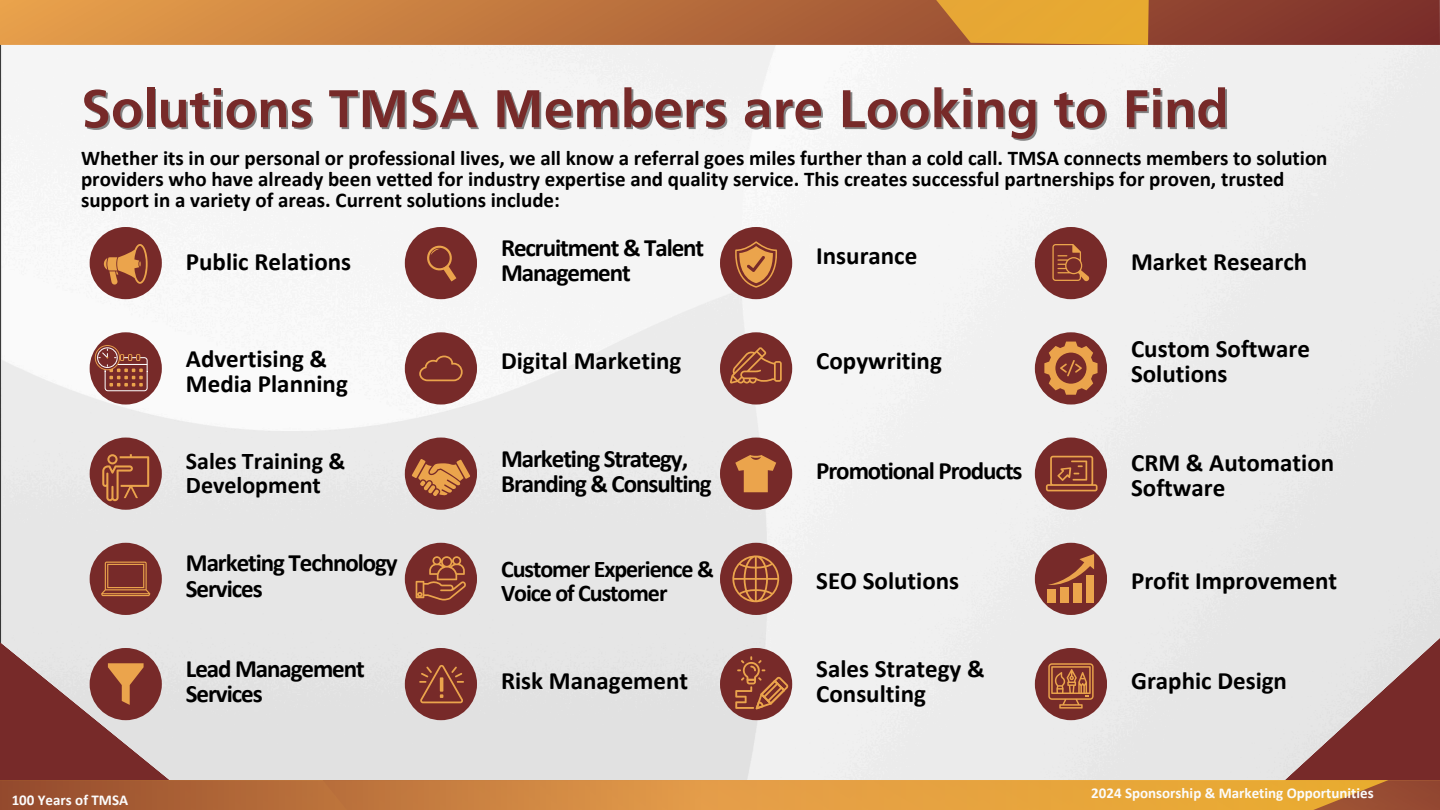
<style>
.page{position:relative;width:1440px;height:810px;background:#fff}
.page>*{position:absolute;margin:0;border:0;box-sizing:border-box;transform-origin:0 0}
.t1{font:700 55.4px "Frutiger";color:#772a29}
.t2{font:700 25px/24.8px "Calibri";color:#000}
.t3{font:700 25px/25.5px "Calibri";letter-spacing:-.04em;color:#000}
.t4{font:700 25px/25.5px "Calibri";letter-spacing:-.045em;color:#000}
.t5{font:700 24px/24px "Calibri";letter-spacing:-.04em;color:#000}
.t6{font:700 24px/24px "Calibri";color:#000}
.t7{font:700 21px/21px "Calibri";color:#000}
.t8{font:700 15px "Calibri";color:#fbfbfb}
</style>
<div class="page">
<img style="left:0;top:45px;width:1440px;height:735px">
<div style="left:90px;top:227px;width:72px;height:72px;background:#772a29;border-radius:50%"></div>
<div style="left:90px;top:332px;width:72px;height:73px;background:#772a29;border-radius:50%"></div>
<div style="left:90px;top:438px;width:72px;height:72px;background:#772a29;border-radius:50%"></div>
<svg style="left:0;top:540px;width:260px;height:240px;background:#c8b5b5"></svg>
<div style="left:90px;top:648px;width:72px;height:72px;background:#772a29;border-radius:50%"></div>
<div style="left:405px;top:227px;width:72px;height:72px;background:#772a29;border-radius:50%"></div>
<div style="left:405px;top:332px;width:72px;height:73px;background:#772a29;border-radius:50%"></div>
<div style="left:405px;top:438px;width:72px;height:72px;background:#772a29;border-radius:50%"></div>
<div style="left:405px;top:543px;width:72px;height:72px;background:#772a29;border-radius:50%"></div>
<div style="left:405px;top:648px;width:72px;height:72px;background:#772a29;border-radius:50%"></div>
<div style="left:720px;top:227px;width:72px;height:72px;background:#772a29;border-radius:50%"></div>
<div style="left:720px;top:332px;width:72px;height:73px;background:#772a29;border-radius:50%"></div>
<div style="left:720px;top:438px;width:72px;height:72px;background:#772a29;border-radius:50%"></div>
<div style="left:720px;top:543px;width:72px;height:72px;background:#772a29;border-radius:50%"></div>
<div style="left:720px;top:648px;width:72px;height:72px;background:#772a29;border-radius:50%"></div>
<div style="left:1035px;top:227px;width:72px;height:72px;background:#772a29;border-radius:50%"></div>
<div style="left:1035px;top:332px;width:72px;height:73px;background:#772a29;border-radius:50%"></div>
<div style="left:1035px;top:438px;width:72px;height:72px;background:#772a29;border-radius:50%"></div>
<div style="left:1035px;top:543px;width:72px;height:72px;background:#772a29;border-radius:50%"></div>
<div style="left:1035px;top:648px;width:72px;height:72px;background:#772a29;border-radius:50%"></div>
<svg style="left:104px;top:244px;width:43px;height:41px"></svg>
<svg style="left:95px;top:345px;width:53px;height:47px"></svg>
<svg style="left:101px;top:562px;width:49px;height:34px;background:#924631"></svg>
<svg style="left:108px;top:663px;width:36px;height:42px"></svg>
<svg style="left:427px;top:245px;width:29px;height:37px"></svg>
<svg style="left:419px;top:356px;width:44px;height:25px"></svg>
<svg style="left:412px;top:459px;width:58px;height:37px"></svg>
<svg style="left:419px;top:665px;width:45px;height:38px"></svg>
<svg style="left:735px;top:241px;width:42px;height:47px"></svg>
<svg style="left:735px;top:455px;width:41px;height:37px"></svg>
<svg style="left:732px;top:555px;width:48px;height:48px"></svg>
<svg style="left:735px;top:656px;width:53px;height:53px"></svg>
<svg style="left:1044px;top:342px;width:54px;height:53px"></svg>
<div style="left:1048px;top:589px;width:8px;height:14px;background:#eba44c"></div>
<div style="left:1060px;top:588px;width:9px;height:15px;background:#eba44c"></div>
<div style="left:1073px;top:583px;width:9px;height:20px;background:#eba44c"></div>
<div style="left:1086px;top:575px;width:8px;height:28px;background:#eba44c"></div>
<svg style="left:1048px;top:554px;width:46px;height:31px"></svg>
<svg style="left:1048px;top:663px;width:45px;height:45px"></svg>
<svg style="left:1187px;top:533px;width:253px;height:247px;background:#d2c4c4"></svg>
<svg style="left:1046px;top:456px;width:52px;height:35px"></svg>
<svg style="left:102px;top:454px;width:47px;height:47px"></svg>
<svg style="left:416px;top:556px;width:50px;height:45px"></svg>
<svg style="left:730px;top:347px;width:52px;height:37px"></svg>
<svg style="left:1052px;top:244px;width:38px;height:38px"></svg>
<svg style="left:0;top:780px;width:1440px;height:30px;background:#cd873b"></svg>
<svg style="left:0;top:0;width:1440px;height:45px;background:#b1673b"></svg>
<svg style="left:295px;top:0;width:866px;height:45px;background:#c17a3a"></svg>
<h2 class="t1" style="left:81px;top:87px;width:1149px">Solutions TMSA Members are Looking to Find</h2>
<p class="t7" style="left:81px;top:149px;width:1248px">Whether its in our personal or professional lives, we all know a referral goes miles further than a cold call. TMSA connects members to solution providers who have already been vetted for industry expertise and quality service. This creates successful partnerships for proven, trusted support in a variety of areas. Current solutions include:</p>
<h2 class="t8" style="left:12px;top:794px;width:118px">100 Years of TMSA</h2>
<h2 class="t2" style="left:186px;top:251px;width:167px">Public Relations</h2>
<h2 class="t3" style="left:501px;top:237px;width:205px">Recruitment &amp; Talent<br>Management</h2>
<p class="t2" style="left:186px;top:349px;width:163px">Advertising &amp;<br>Media Planning</p>
<h2 class="t2" style="left:501px;top:351px;width:182px">Digital Marketing</h2>
<p class="t6" style="left:186px;top:451px;width:161px">Sales Training &amp;<br>Development</p>
<h1 class="t3" style="left:186px;top:552px;width:213px">Marketing Technology<br>Services</h1>
<p class="t4" style="left:186px;top:658px;width:180px">Lead Management<br>Services</p>
<p class="t3" style="left:501px;top:449px;width:212px;line-height:24.8px">Marketing Strategy,<br>Branding &amp; Consulting</p>
<h2 class="t5" style="left:501px;top:559px;width:214px">Customer Experience &amp;<br>Voice of Customer</h2>
<p class="t2" style="left:501px;top:670px;width:189px">Risk Management</p>
<h2 class="t2" style="left:816px;top:245px;width:103px">Insurance</h2>
<h3 class="t2" style="left:816px;top:351px;width:127px">Copywriting</h3>
<p class="t3" style="left:816px;top:460px;width:208px">Promotional Products</p>
<h2 class="t2" style="left:816px;top:570px;width:144px">SEO Solutions</h2>
<p class="t2" style="left:816px;top:659px;width:170px">Sales Strategy &amp;<br>Consulting</p>
<p class="t2" style="left:1131px;top:251px;width:178px">Market Research</p>
<h2 class="t2" style="left:1131px;top:339px;width:180px">Custom Software<br>Solutions</h2>
<h2 class="t2" style="left:1131px;top:452px;width:205px">CRM &amp; Automation<br>Software</h2>
<p class="t2" style="left:1131px;top:570px;width:208px">Profit Improvement</p>
<p class="t2" style="left:1131px;top:670px;width:157px">Graphic Design</p>
<p class="t8" style="left:1091px;top:787px;width:284px">2024 Sponsorship &amp; Marketing Opportunities</p>
</div>
